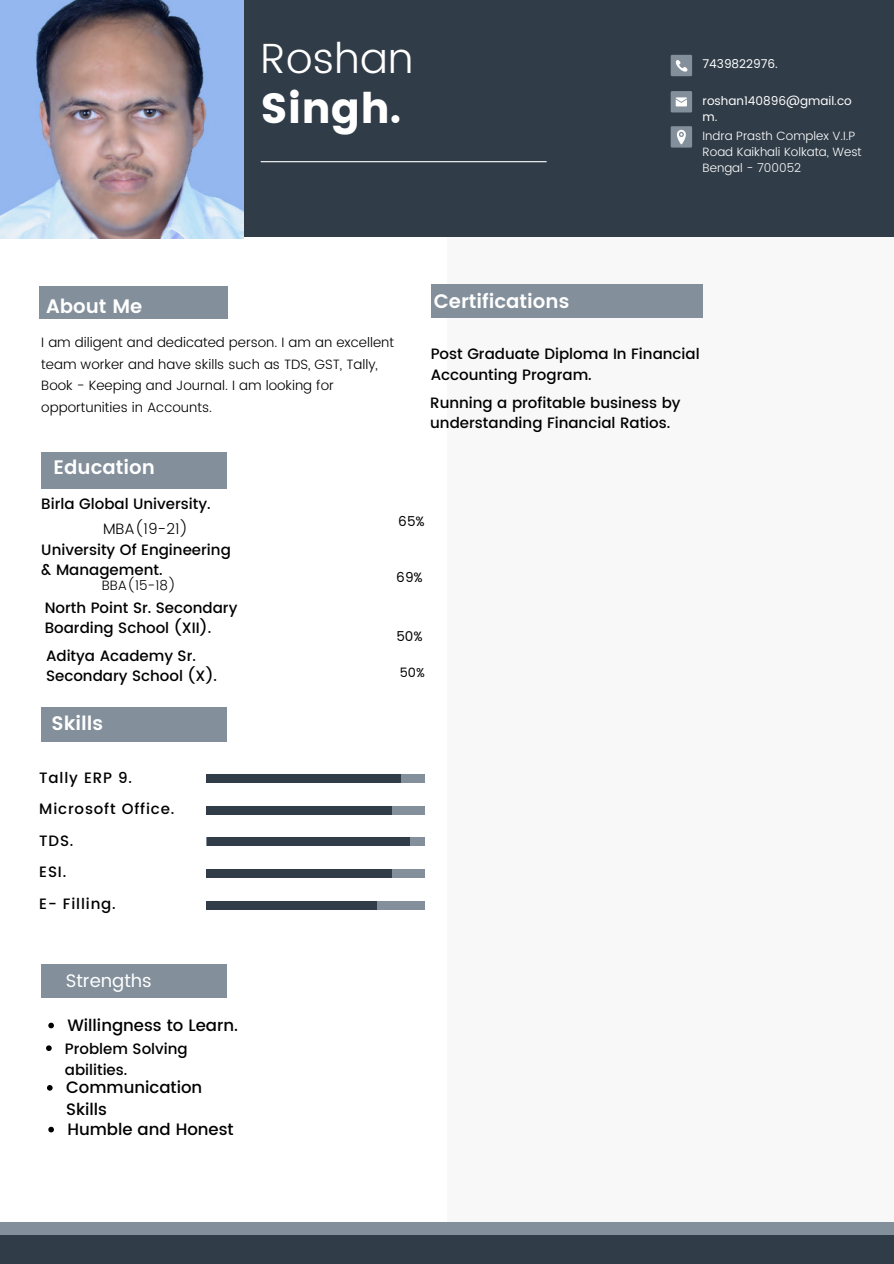
<style>
.page{position:relative;width:894px;height:1264px;background:#fff}
.page>*{position:absolute;margin:0;border:0;box-sizing:border-box;transform-origin:0 0}
.t1{font:300 42.15px "Poppins";color:#fff}
.t2{font:42.15px "Poppins";color:#fff}
.t3{font:600 19.5px "Poppins";color:#fff}
.t4{font:18.15px "Poppins";color:#fff}
.t5{font:500 16.5px/22.5px "Poppins";color:#000}
.t6{font:500 15px/20.2px "Poppins";color:#000}
.t7{font:500 15px "Poppins";letter-spacing:.055em;color:#000}
.t8{font:300 15px "Poppins";color:#000}
.t9{font:300 13.5px/21.5px "Poppins";color:#000}
.t10{font:13.5px "Poppins";color:#000}
.t11{font:12.9px "Poppins";color:#000}
.t12{font:300 12px/16px "Poppins";color:#fff}
.t13{font:12px/16px "Poppins";color:#fff}
</style>
<div class="page">
<div style="left:0;top:0;width:893px;height:237px;background:#303c47"></div>
<div style="left:447px;top:219px;width:446px;height:1003px;background:#f8f8f8"></div>
<div style="left:41px;top:964px;width:186px;height:34px;background:#838f9b"></div>
<div style="left:430px;top:284px;width:272px;height:34px;background:#838f9b"></div>
<div style="left:41px;top:707px;width:186px;height:35px;background:#838f9b"></div>
<div style="left:41px;top:452px;width:186px;height:36px;background:#838f9b"></div>
<div style="left:39px;top:286px;width:188px;height:33px;background:#838f9b"></div>
<div style="left:670px;top:55px;width:22px;height:21px;background:#838f9b"></div>
<div style="left:670px;top:91px;width:22px;height:21px;background:#838f9b"></div>
<div style="left:670px;top:126px;width:22px;height:22px;background:#838f9b"></div>
<svg style="left:675px;top:60px;width:12px;height:12px"></svg>
<svg style="left:675px;top:97px;width:11px;height:9px"></svg>
<svg style="left:677px;top:130px;width:8px;height:14px"></svg>
<div style="left:207px;top:774px;width:218px;height:9px;background:#838f9b"></div>
<div style="left:207px;top:774px;width:194px;height:9px;background:#303c47"></div>
<div style="left:207px;top:805px;width:218px;height:9px;background:#838f9b"></div>
<div style="left:207px;top:805px;width:185px;height:9px;background:#303c47"></div>
<div style="left:207px;top:837px;width:218px;height:9px;background:#838f9b"></div>
<div style="left:207px;top:837px;width:202px;height:9px;background:#303c47"></div>
<div style="left:207px;top:869px;width:218px;height:8px;background:#838f9b"></div>
<div style="left:207px;top:869px;width:185px;height:8px;background:#303c47"></div>
<div style="left:207px;top:900px;width:218px;height:9px;background:#838f9b"></div>
<div style="left:207px;top:900px;width:170px;height:9px;background:#303c47"></div>
<div style="left:0;top:1234px;width:893px;height:29px;background:#303c47"></div>
<div style="left:0;top:1222px;width:893px;height:12px;background:#838f9b"></div>
<hr style="left:261px;top:161px;width:285px;height:1px;background:#fff">
<img style="left:0;top:0;width:243px;height:239px">
<svg style="left:48px;top:1022px;width:6px;height:6px"></svg>
<svg style="left:46px;top:1045px;width:6px;height:5px"></svg>
<svg style="left:47px;top:1085px;width:6px;height:5px"></svg>
<svg style="left:48px;top:1126px;width:6px;height:6px"></svg>
<p class="t1" style="left:260px;top:33px;width:155px">Roshan</p>
<p class="t2" style="left:260px;top:83px;width:142px">Singh.</p>
<p class="t3" style="left:46px;top:294px;width:98px">About Me</p>
<p class="t3" style="left:434px;top:290px;width:137px">Certifications</p>
<p class="t13" style="left:702px;top:56px;width:77px">7439822976.</p>
<p class="t13" style="left:702px;top:93px;width:151px">roshan140896@gmail.co m.</p>
<p class="t12" style="left:702px;top:128px;width:160px">Indra Prasth Complex V.I.P<br>Road Kaikhali Kolkata, West<br>Bengal - 700052</p>
<p class="t9" style="left:41px;top:332px;width:354px">I am diligent and dedicated person. I am an excellent team worker and have skills such as TDS, GST, Tally, Book - Keeping and Journal. I am looking for opportunities in Accounts.</p>
<p class="t3" style="left:53px;top:456px;width:103px">Education</p>
<p class="t6" style="left:430px;top:344px;width:270px">Post Graduate Diploma In Financial<br>Accounting Program.</p>
<p class="t6" style="left:430px;top:393px;width:252px">Running a profitable business by understanding Financial Ratios.</p>
<p class="t6" style="left:41px;top:493px;width:171px">Birla Global University.</p>
<p class="t6" style="left:41px;top:539px;width:191px">University Of Engineering &amp; Management.</p>
<p class="t8" style="left:103px;top:520px;width:87px">MBA(19-21)</p>
<p class="t9" style="left:102px;top:574px;width:76px">BBA(15-18)</p>
<p class="t6" style="left:45px;top:597px;width:194px">North Point Sr. Secondary</p>
<p class="t6" style="left:45px;top:618px;width:168px">Boarding School (XII).</p>
<p class="t6" style="left:46px;top:645px;width:173px">Aditya Academy Sr.<br>Secondary School (X).</p>
<p class="t3" style="left:51px;top:712px;width:53px">Skills</p>
<p class="t7" style="left:39px;top:768px;width:94px">Tally ERP 9.</p>
<p class="t7" style="left:39px;top:800px;width:136px">Microsoft Office.</p>
<p class="t6" style="left:39px;top:830px;width:36px">TDS.</p>
<p class="t6" style="left:39px;top:862px;width:28px">ESI.</p>
<p class="t7" style="left:39px;top:895px;width:78px">E- Filling.</p>
<p class="t4" style="left:66px;top:970px;width:88px">Strengths</p>
<p class="t5" style="left:67px;top:1013px;width:172px">Willingness to Learn.</p>
<p class="t6" style="left:65px;top:1039px;width:124px">Problem Solving abilities.</p>
<p class="t5" style="left:66px;top:1075px;width:138px">Communication<br>Skills</p>
<p class="t5" style="left:67px;top:1117px;width:168px">Humble and Honest</p>
<p class="t10" style="left:398px;top:513px;width:28px">65%</p>
<p class="t10" style="left:396px;top:570px;width:28px">69%</p>
<p class="t10" style="left:396px;top:628px;width:28px">50%</p>
<p class="t11" style="left:399px;top:665px;width:27px">50%</p>
</div>
